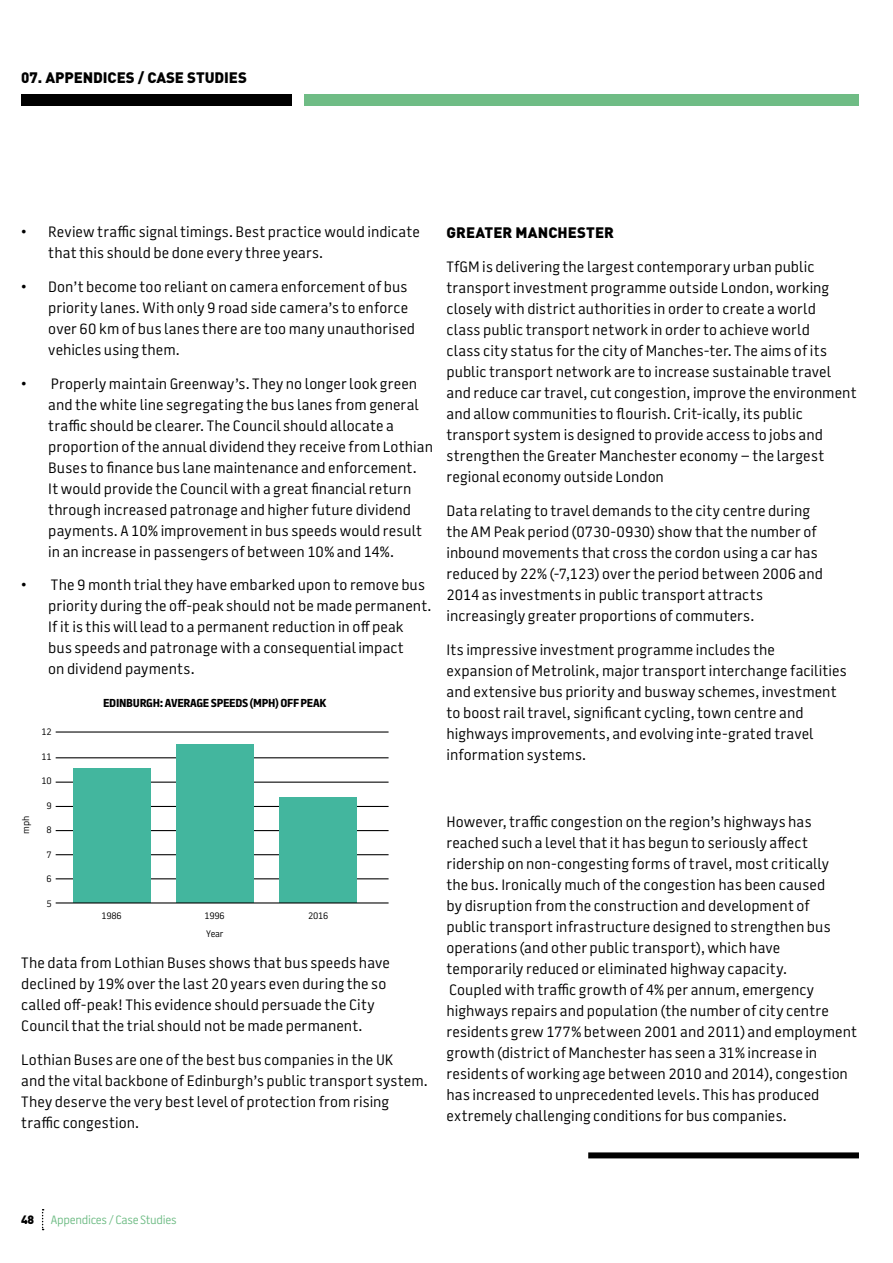
<style>
.page{position:relative;width:893px;height:1263px;background:#fff}
.page>*{position:absolute;margin:0;border:0;box-sizing:border-box;transform-origin:0 0}
.t1{font:15px/21px "Battersea";letter-spacing:.005em;color:#000}
.t2{font:900 15px "DIN";letter-spacing:-.005em;color:#000}
.t3{font:12px "Battersea";letter-spacing:-.025em;color:#6fbc85}
.t4{font:900 12px "DIN";color:#000}
.t5{font:800 11.55px "Battersea";letter-spacing:-.025em;color:#000}
.t6{font:9.45px "Battersea";letter-spacing:-.025em;color:#000}
</style>
<div class="page">
<div style="left:21px;top:95px;width:271px;height:11px;background:#000"></div>
<div style="left:305px;top:95px;width:554px;height:11px;background:#6fbc85"></div>
<svg style="left:42px;top:1209px;width:2px;height:21px"></svg>
<div style="left:588px;top:1152px;width:271px;height:6px;background:#000"></div>
<hr style="left:56px;top:731px;width:333px;height:1px;background:#000">
<hr style="left:56px;top:757px;width:333px;height:1px;background:#000">
<hr style="left:56px;top:782px;width:333px;height:1px;background:#000">
<hr style="left:56px;top:806px;width:333px;height:1px;background:#000">
<hr style="left:56px;top:830px;width:333px;height:1px;background:#000">
<hr style="left:56px;top:854px;width:333px;height:1px;background:#000">
<hr style="left:56px;top:878px;width:333px;height:1px;background:#000">
<div style="left:73px;top:769px;width:77px;height:134px;background:#43b69e"></div>
<div style="left:280px;top:798px;width:77px;height:105px;background:#43b69e"></div>
<div style="left:176px;top:744px;width:77px;height:159px;background:#43b69e"></div>
<hr style="left:56px;top:902px;width:333px;height:1px;background:#000">
<p class="t2" style="left:21px;top:67px;width:227px">07. APPENDICES / CASE STUDIES</p>
<p class="t1" style="left:48px;top:222px;width:373px;text-indent:-27px">• Review traffic signal timings. Best practice would indicate that this should be done every three years.</p>
<p class="t1" style="left:48px;top:276px;width:368px;text-indent:-27px">• Don’t become too reliant on camera enforcement of bus priority lanes. With only 9 road side camera’s to enforce over 60 km of bus lanes there are too many unauthorised vehicles using them.</p>
<p class="t1" style="left:48px;top:373px;width:386px;text-indent:-27px">• Properly maintain Greenway’s. They no longer look green and the white line segregating the bus lanes from general traffic should be clearer. The Council should allocate a proportion of the annual dividend they receive from Lothian Buses to finance bus lane maintenance and enforcement.<br>It would provide the Council with a great financial return through increased patronage and higher future dividend payments. A 10% improvement in bus speeds would result in an increase in passengers of between 10% and 14%.</p>
<p class="t1" style="left:48px;top:575px;width:385px;text-indent:-27px">• The 9 month trial they have embarked upon to remove bus priority during the off-peak should not be made permanent.<br>If it is this will lead to a permanent reduction in off peak<br>bus speeds and patronage with a consequential impact<br>on dividend payments.</p>
<p class="t5" style="left:103px;top:695px;width:225px">EDINBURGH: AVERAGE SPEEDS (MPH) OFF PEAK</p>
<p class="t6" style="left:20px;top:834px;width:19px;rotate:-90deg">mph</p>
<p class="t6" style="left:41px;top:725px;width:12px">12</p>
<p class="t6" style="left:41px;top:750px;width:12px">11</p>
<p class="t6" style="left:41px;top:774px;width:12px">10</p>
<p class="t6" style="left:47px;top:799px;width:7px">9</p>
<p class="t6" style="left:47px;top:824px;width:7px">8</p>
<p class="t6" style="left:47px;top:848px;width:7px">7</p>
<p class="t6" style="left:47px;top:873px;width:7px">6</p>
<p class="t6" style="left:47px;top:897px;width:7px">5</p>
<p class="t6" style="left:101px;top:909px;width:22px">1986</p>
<p class="t6" style="left:204px;top:909px;width:22px">1996</p>
<p class="t6" style="left:308px;top:909px;width:22px">2016</p>
<p class="t6" style="left:206px;top:927px;width:19px">Year</p>
<p class="t1" style="left:21px;top:952px;width:370px">The data from Lothian Buses shows that bus speeds have declined by 19% over the last 20 years even during the so called off-peak! This evidence should persuade the City Council that the trial should not be made permanent.</p>
<p class="t1" style="left:21px;top:1049px;width:408px">Lothian Buses are one of the best bus companies in the UK<br>and the vital backbone of Edinburgh’s public transport system.<br>They deserve the very best level of protection from rising traffic congestion.</p>
<p class="t2" style="left:446px;top:223px;width:169px">GREATER MANCHESTER</p>
<p class="t1" style="left:446px;top:257px;width:412px">TfGM is delivering the largest contemporary urban public transport investment programme outside London, working closely with district authorities in order to create a world<br>class public transport network in order to achieve world<br>class city status for the city of Manches-ter. The aims of its public transport network are to increase sustainable travel and reduce car travel, cut congestion, improve the environment and allow communities to flourish. Crit-ically, its public transport system is designed to provide access to jobs and strengthen the Greater Manchester economy – the largest regional economy outside London</p>
<p class="t1" style="left:446px;top:500px;width:378px">Data relating to travel demands to the city centre during the AM Peak period (0730-0930) show that the number of inbound movements that cross the cordon using a car has reduced by 22% (-7,123) over the period between 2006 and 2014 as investments in public transport attracts increasingly greater proportions of commuters.</p>
<p class="t1" style="left:446px;top:639px;width:402px">Its impressive investment programme includes the<br>expansion of Metrolink, major transport interchange facilities and extensive bus priority and busway schemes, investment to boost rail travel, significant cycling, town centre and highways improvements, and evolving inte-grated travel information systems.</p>
<p class="t1" style="left:446px;top:812px;width:412px">However, traffic congestion on the region’s highways has reached such a level that it has begun to seriously affect ridership on non-congesting forms of travel, most critically<br>the bus. Ironically much of the congestion has been caused<br>by disruption from the construction and development of<br>public transport infrastructure designed to strengthen bus operations (and other public transport), which have temporarily reduced or eliminated highway capacity.<br>Coupled with traffic growth of 4% per annum, emergency highways repairs and population (the number of city centre residents grew 177% between 2001 and 2011) and employment growth (district of Manchester has seen a 31% increase in residents of working age between 2010 and 2014), congestion has increased to unprecedented levels. This has produced extremely challenging conditions for bus companies.</p>
<p class="t4" style="left:21px;top:1211px;width:15px">48</p>
<p class="t3" style="left:51px;top:1211px;width:127px">Appendices / Case Studies</p>
</div>
